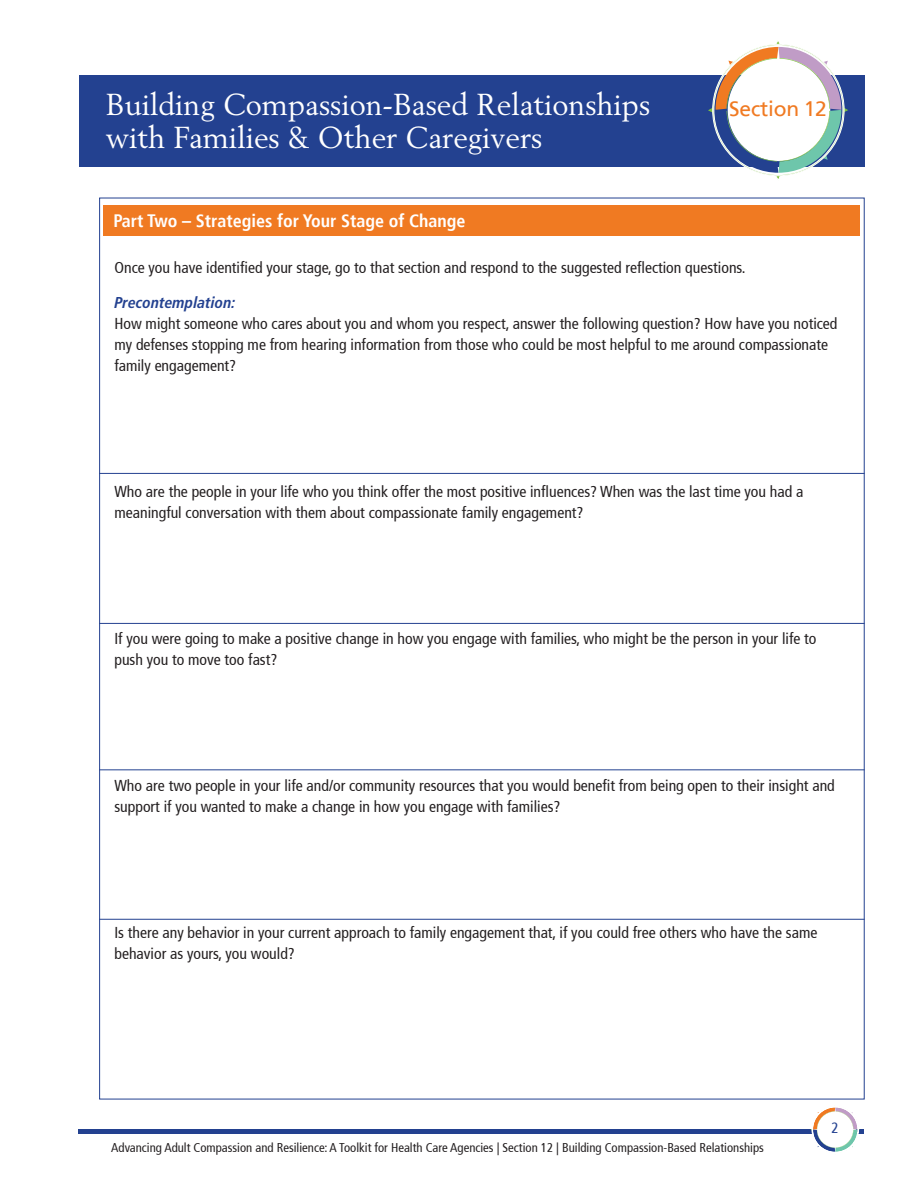
<style>
.page{position:relative;width:918px;height:1188px;background:#fff}
.page>*{position:absolute;margin:0;border:0;box-sizing:border-box;transform-origin:0 0}
.t1{font:30px "Berling";color:#fff}
.t2{font:21px "Frutiger";letter-spacing:-.01em;color:#f07a22}
.t3{font:700 condensed 18px "Frutiger";color:#fff}
.t4{font:condensed 15.75px/21px "Frutiger";color:#231f20}
.t5{font:italic 700 condensed 15.75px "Frutiger LT Pro";color:#234190}
.t6{font:condensed 15px "Frutiger";color:#234190}
.t7{font:condensed 12.75px "Frutiger";color:#231f20}
</style>
<div class="page">
<hr style="left:79px;top:1130px;width:785px;height:4px;background:#234190">
<svg style="left:810px;top:1107px;width:50px;height:45px"></svg>
<div style="left:104px;top:206px;width:756px;height:30px;background:#f07a22"></div>
<hr style="left:99px;top:473px;width:766px;height:1px;background:#234190">
<hr style="left:99px;top:623px;width:766px;height:1px;background:#234190">
<hr style="left:99px;top:769px;width:766px;height:1px;background:#234190">
<hr style="left:99px;top:919px;width:766px;height:1px;background:#234190">
<div style="left:79px;top:75px;width:786px;height:91px;background:#234190"></div>
<svg style="left:708px;top:41px;width:140px;height:138px"></svg>
<p class="t1" style="left:106px;top:86px;width:546px">Building Compassion-Based Relationships</p>
<p class="t1" style="left:106px;top:119px;width:438px">with Families &amp; Other Caregivers</p>
<p class="t3" style="left:114px;top:213px;width:354px">Part Two – Strategies for Your Stage of Change</p>
<p class="t2" style="left:729px;top:99px;width:99px">Section 12</p>
<p class="t4" style="left:114px;top:259px;width:633px">Once you have identified your stage, go to that section and respond to the suggested reflection questions.</p>
<p class="t5" style="left:114px;top:293px;width:123px">Precontemplation:</p>
<p class="t4" style="left:114px;top:314px;width:725px">How might someone who cares about you and whom you respect, answer the following question? How have you noticed my defenses stopping me from hearing information from those who could be most helpful to me around compassionate family engagement?</p>
<p class="t4" style="left:114px;top:482px;width:690px">Who are the people in your life who you think offer the most positive influences? When was the last time you had a meaningful conversation with them about compassionate family engagement?</p>
<p class="t4" style="left:114px;top:629px;width:704px">If you were going to make a positive change in how you engage with families, who might be the person in your life to push you to move too fast?</p>
<p class="t4" style="left:114px;top:776px;width:722px">Who are two people in your life and/or community resources that you would benefit from being open to their insight and support if you wanted to make a change in how you engage with families?</p>
<p class="t4" style="left:114px;top:923px;width:704px">Is there any behavior in your current approach to family engagement that, if you could free others who have the same behavior as yours, you would?</p>
<p class="t7" style="left:111px;top:1142px;width:654px">Advancing Adult Compassion and Resilience: A Toolkit for Health Care Agencies | Section 12 | Building Compassion-Based Relationships</p>
<p class="t6" style="left:832px;top:1122px;width:9px">2</p>
</div>
